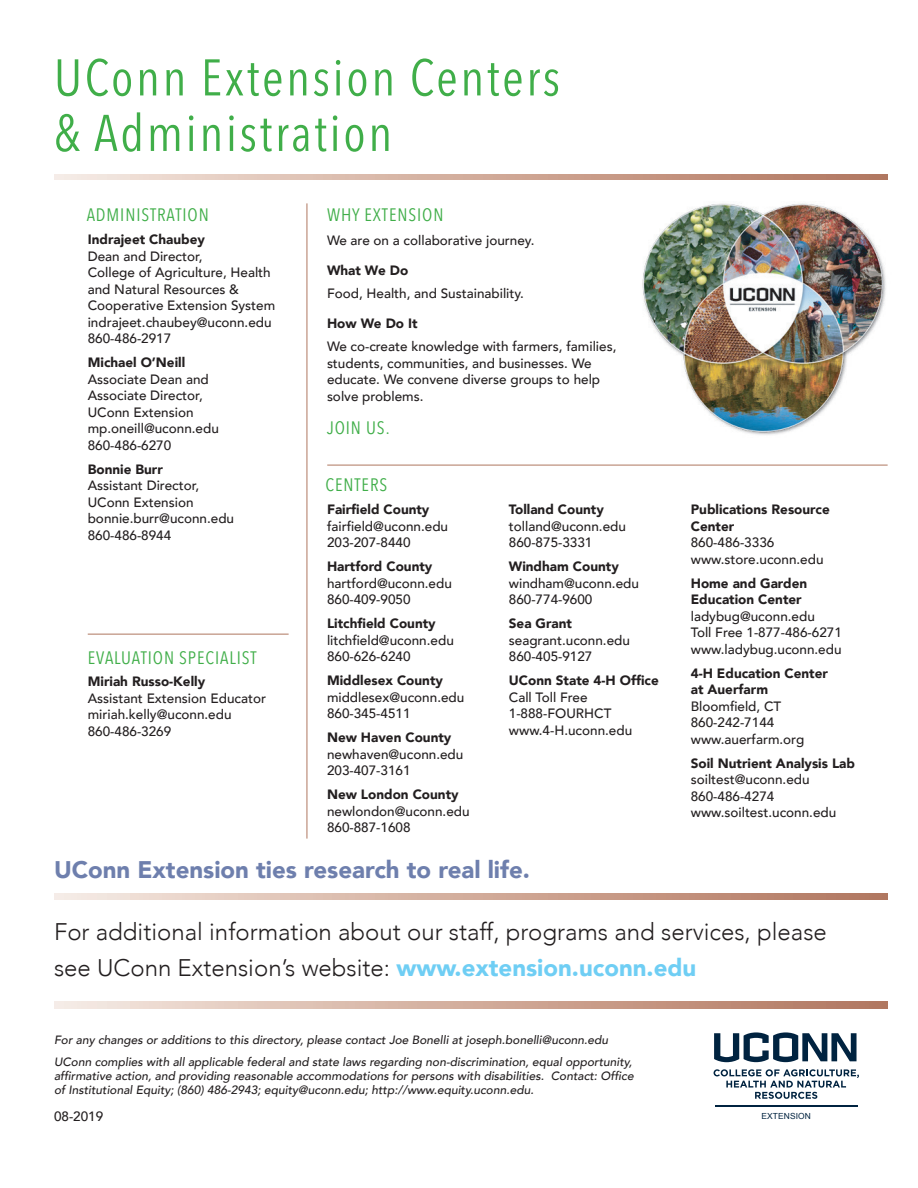
<style>
.page{position:relative;width:918px;height:1188px;background:#fff}
.page>*{position:absolute;margin:0;border:0;box-sizing:border-box;transform-origin:0 0}
.t1{font:51px/55.5px "Avenir Next Condensed";letter-spacing:.05em;color:#40ae49}
.t2{font:300 24px "Avenir";color:#231f20}
.t3{font:900 24px "Avenir";color:#6e7fad}
.t4{font:18px "Avenir Next Condensed";letter-spacing:.05em;color:#40ae49}
.t5{font:500 13.5px/16.5px "Avenir";color:#231f20}
.t6{font:900 13.5px "Avenir";color:#231f20}
.t7{font:italic 500 12px/14.4px "Avenir";color:#231f20;text-align:justify}
.t8{font:8.4px "Arial";letter-spacing:.01em;color:#002340}
.s1{font-weight:900}
.s2{font-weight:900;color:#6fcef4}
</style>
<div class="page">
<img style="left:627px;top:174px;width:261px;height:261px">
<svg style="left:54px;top:175px;width:834px;height:5px;background:#d2ad9d"></svg>
<svg style="left:54px;top:893px;width:834px;height:7px;background:#d2ad9d"></svg>
<svg style="left:54px;top:1002px;width:834px;height:6px;background:#d2ad9d"></svg>
<svg style="left:714px;top:1069px;width:145px;height:30px"></svg>
<svg style="left:714px;top:1032px;width:143px;height:30px"></svg>
<hr style="left:715px;top:1105px;width:143px;height:1px;background:#002340">
<hr style="left:307px;top:203px;width:1px;height:636px;background:#af765f">
<hr style="left:327px;top:465px;width:561px;height:1px;background:#af765f">
<hr style="left:88px;top:634px;width:201px;height:1px;background:#af765f">
<p class="t1" style="left:54px;top:47px;width:508px">UConn Extension Centers &amp; Administration</p>
<p class="t4" style="left:87px;top:200px;width:124px">ADMINISTRATION</p>
<p class="t6" style="left:88px;top:228px;width:119px">Indrajeet Chaubey</p>
<p class="t5" style="left:88px;top:247px;width:116px">Dean and Director,</p>
<p class="t5" style="left:88px;top:263px;width:189px">College of Agriculture, Health and Natural Resources &amp;<br>Cooperative Extension System indrajeet.chaubey@uconn.edu<br>860-486-2917</p>
<p class="t5" style="left:88px;top:354px;width:133px"><span class="s1">Michael O’Neill<br></span>Associate Dean and<br>Associate Director,<br>UConn Extension mp.oneill@uconn.edu<br>860-486-6270</p>
<p class="t5" style="left:88px;top:460px;width:148px"><span class="s1">Bonnie Burr<br></span>Assistant Director,<br>UConn Extension bonnie.burr@uconn.edu<br>860-486-8944</p>
<p class="t4" style="left:88px;top:642px;width:170px">EVALUATION SPECIALIST</p>
<p class="t6" style="left:88px;top:670px;width:119px">Miriah Russo-Kelly</p>
<p class="t5" style="left:88px;top:689px;width:180px">Assistant Extension Educator miriah.kelly@uconn.edu<br>860-486-3269</p>
<p class="t4" style="left:327px;top:200px;width:118px">WHY EXTENSION</p>
<p class="t5" style="left:327px;top:231px;width:209px">We are on a collaborative journey.</p>
<p class="t6" style="left:327px;top:258px;width:83px">What We Do</p>
<p class="t5" style="left:327px;top:284px;width:199px">Food, Health, and Sustainability.</p>
<p class="t6" style="left:327px;top:312px;width:92px">How We Do It</p>
<p class="t5" style="left:327px;top:337px;width:291px">We co-create knowledge with farmers, families, students, communities, and businesses. We educate. We convene diverse groups to help solve problems.</p>
<p class="t4" style="left:327px;top:413px;width:64px">JOIN US.</p>
<p class="t4" style="left:326px;top:470px;width:63px">CENTERS</p>
<p class="t5" style="left:327px;top:500px;width:123px"><span class="s1">Fairfield County </span>fairfield@uconn.edu<br>203-207-8440</p>
<p class="t5" style="left:327px;top:557px;width:126px"><span class="s1">Hartford County </span>hartford@uconn.edu<br>860-409-9050</p>
<p class="t5" style="left:327px;top:614px;width:128px"><span class="s1">Litchfield County </span>litchfield@uconn.edu<br>860-626-6240</p>
<p class="t5" style="left:327px;top:672px;width:139px"><span class="s1">Middlesex County </span>middlesex@uconn.edu<br>860-345-4511</p>
<p class="t5" style="left:327px;top:729px;width:138px"><span class="s1">New Haven County </span>newhaven@uconn.edu<br>203-407-3161</p>
<p class="t5" style="left:327px;top:786px;width:144px"><span class="s1">New London County </span>newlondon@uconn.edu<br>860-887-1608</p>
<p class="t5" style="left:509px;top:500px;width:119px"><span class="s1">Tolland County </span>tolland@uconn.edu<br>860-875-3331</p>
<p class="t5" style="left:509px;top:557px;width:132px"><span class="s1">Windham County </span>windham@uconn.edu<br>860-774-9600</p>
<p class="t5" style="left:509px;top:614px;width:123px"><span class="s1">Sea Grant </span>seagrant.uconn.edu<br>860-405-9127</p>
<p class="t5" style="left:509px;top:672px;width:151px"><span class="s1">UConn State 4-H Office<br></span>Call Toll Free<br>1-888-FOURHCT www.4-H.uconn.edu</p>
<p class="t3" style="left:54px;top:849px;width:477px">UConn Extension ties research to real life.</p>
<p class="t5" style="left:691px;top:500px;width:141px"><span class="s1">Publications Resource<br>Center<br></span>860-486-3336 www.store.uconn.edu</p>
<p class="t5" style="left:691px;top:574px;width:153px"><span class="s1">Home and Garden<br>Education Center </span>ladybug@uconn.edu<br>Toll Free 1-877-486-6271 www.ladybug.uconn.edu</p>
<p class="t5" style="left:691px;top:664px;width:139px"><span class="s1">4-H Education Center at Auerfarm<br></span>Bloomfield, CT<br>860-242-7144 www.auerfarm.org</p>
<p class="t5" style="left:691px;top:754px;width:166px"><span class="s1">Soil Nutrient Analysis Lab </span>soiltest@uconn.edu<br>860-486-4274 www.soiltest.uconn.edu</p>
<p class="t2" style="left:54px;top:917px;width:774px">For additional information about our staff, programs and services, please</p>
<p class="t2" style="left:54px;top:953px;width:644px">see UConn Extension’s website: <span class="s2">www.extension.uconn.edu</span></p>
<p class="t7" style="left:54px;top:1033px;width:556px">For any changes or additions to this directory, please contact Joe Bonelli at joseph.bonelli@uconn.edu</p>
<p class="t7" style="left:54px;top:1054px;width:581px">UConn complies with all applicable federal and state laws regarding non-discrimination, equal opportunity, affirmative action, and providing reasonable accommodations for persons with disabilities. Contact: Office of Institutional Equity; (860) 486-2943; equity@uconn.edu; http://www.equity.uconn.edu.</p>
<p class="t5" style="left:54px;top:1107px;width:51px">08-2019</p>
<p class="t8" style="left:762px;top:1110px;width:51px">EXTENSION</p>
</div>
